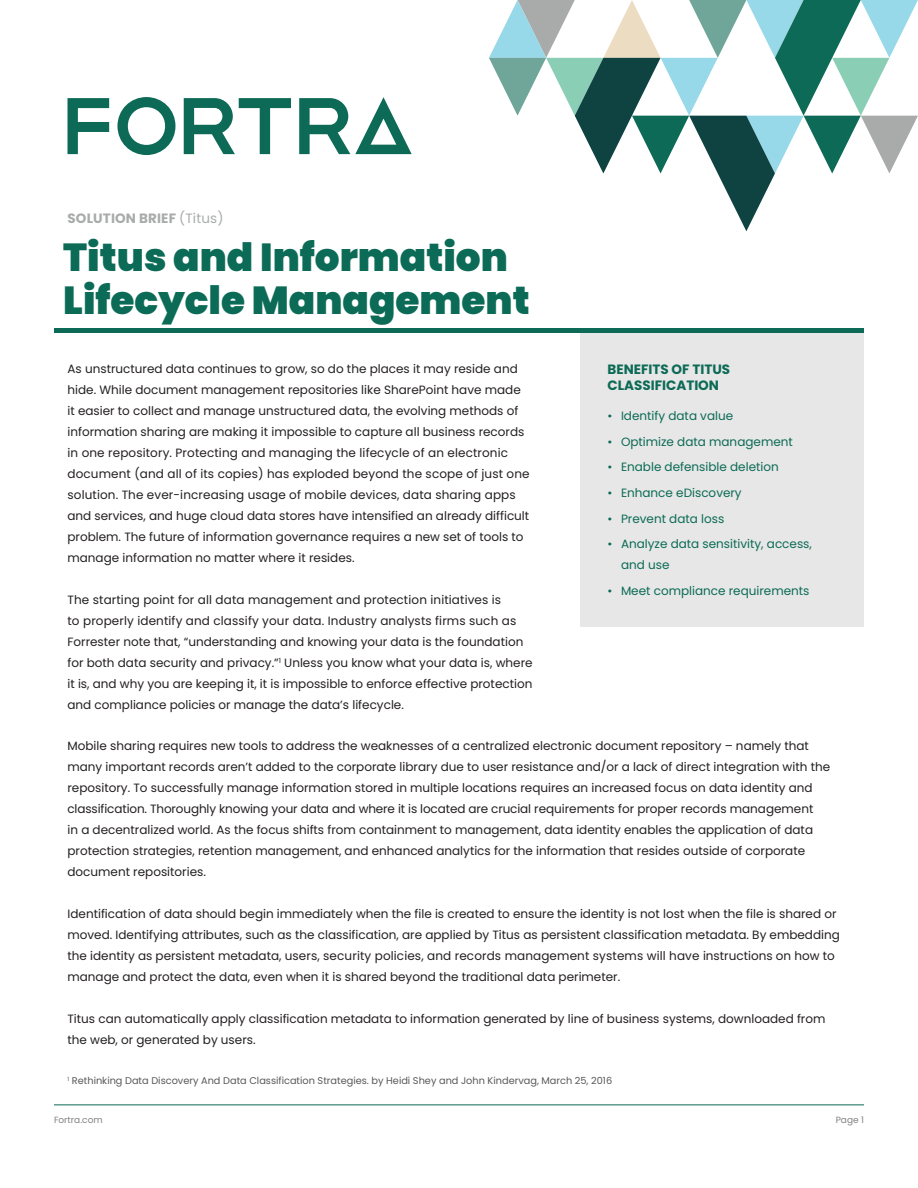
<style>
.page{position:relative;width:918px;height:1188px;background:#fff}
.page>*{position:absolute;margin:0;border:0;box-sizing:border-box;transform-origin:0 0}
.t1{font:900 39px/43.5px "Poppins";color:#0b6b56}
.t2{font:700 13.5px/16.2px "Poppins";color:#0c6a56}
.t3{font:700 13.5px "Poppins";letter-spacing:.01em;color:#a9aaaa}
.t4{font:12px/21px "Poppins";color:#231f20}
.t5{font:12px/21px "Poppins";color:#0c6a56}
.t6{font:9.75px "Poppins";color:#57585a}
.t7{font:9px "Poppins";color:#808285}
.s1{font-weight:400}
</style>
<div class="page">
<svg style="left:68px;top:98px;width:41px;height:56px"></svg>
<svg style="left:299px;top:97px;width:113px;height:57px"></svg>
<svg style="left:184px;top:98px;width:107px;height:56px"></svg>
<svg style="left:117px;top:97px;width:58px;height:58px"></svg>
<svg style="left:489px;top:0;width:429px;height:231px"></svg>
<hr style="left:54px;top:1104px;width:810px;height:1px;background:#0c6a56">
<div style="left:580px;top:333px;width:284px;height:293px;background:#e6e7e6"></div>
<div style="left:54px;top:328px;width:810px;height:5px;background:#0c6a56"></div>
<p class="t3" style="left:68px;top:210px;width:158px">SOLUTION BRIEF <span class="s1">(Titus)</span></p>
<h1 class="t1" style="left:63px;top:235px;width:468px">Titus and Information<br>Lifecycle Management</h1>
<p class="t4" style="left:68px;top:358px;width:464px">As unstructured data continues to grow, so do the places it may reside and hide. While document management repositories like SharePoint have made it easier to collect and manage unstructured data, the evolving methods of information sharing are making it impossible to capture all business records in one repository. Protecting and managing the lifecycle of an electronic document (and all of its copies) has exploded beyond the scope of just one solution. The ever-increasing usage of mobile devices, data sharing apps and services, and huge cloud data stores have intensified an already difficult problem. The future of information governance requires a new set of tools to manage information no matter where it resides.</p>
<p class="t4" style="left:68px;top:589px;width:467px">The starting point for all data management and protection initiatives is<br>to properly identify and classify your data. Industry analysts firms such as Forrester note that, “understanding and knowing your data is the foundation for both data security and privacy.”<sup>1</sup> Unless you know what your data is, where it is, and why you are keeping it, it is impossible to enforce effective protection and compliance policies or manage the data’s lifecycle.</p>
<p class="t2" style="left:608px;top:362px;width:124px">BENEFITS OF TITUS<br>CLASSIFICATION</p>
<p class="t5" style="left:608px;top:406px;width:127px">• Identify data value</p>
<p class="t5" style="left:608px;top:431px;width:187px">• Optimize data management</p>
<p class="t5" style="left:608px;top:457px;width:173px">• Enable defensible deletion</p>
<p class="t5" style="left:608px;top:482px;width:136px">• Enhance eDiscovery</p>
<p class="t5" style="left:608px;top:508px;width:118px">• Prevent data loss</p>
<p class="t5" style="left:621px;top:534px;width:192px;text-indent:-14px">• Analyze data sensitivity, access, and use</p>
<p class="t5" style="left:608px;top:580px;width:204px">• Meet compliance requirements</p>
<p class="t4" style="left:68px;top:735px;width:764px">Mobile sharing requires new tools to address the weaknesses of a centralized electronic document repository – namely that many important records aren’t added to the corporate library due to user resistance and/or a lack of direct integration with the repository. To successfully manage information stored in multiple locations requires an increased focus on data identity and classification. Thoroughly knowing your data and where it is located are crucial requirements for proper records management<br>in a decentralized world. As the focus shifts from containment to management, data identity enables the application of data protection strategies, retention management, and enhanced analytics for the information that resides outside of corporate document repositories.</p>
<p class="t4" style="left:68px;top:903px;width:774px">Identification of data should begin immediately when the file is created to ensure the identity is not lost when the file is shared or moved. Identifying attributes, such as the classification, are applied by Titus as persistent classification metadata. By embedding the identity as persistent metadata, users, security policies, and records management systems will have instructions on how to manage and protect the data, even when it is shared beyond the traditional data perimeter.</p>
<p class="t4" style="left:68px;top:1008px;width:759px">Titus can automatically apply classification metadata to information generated by line of business systems, downloaded from the web, or generated by users.</p>
<p class="t6" style="left:68px;top:1075px;width:546px"><sup>1</sup> Rethinking Data Discovery And Data Classification Strategies. by Heidi Shey and John Kindervag, March 25, 2016</p>
<p class="t7" style="left:54px;top:1115px;width:50px">Fortra.com</p>
<p class="t7" style="left:836px;top:1115px;width:30px">Page 1</p>
</div>
